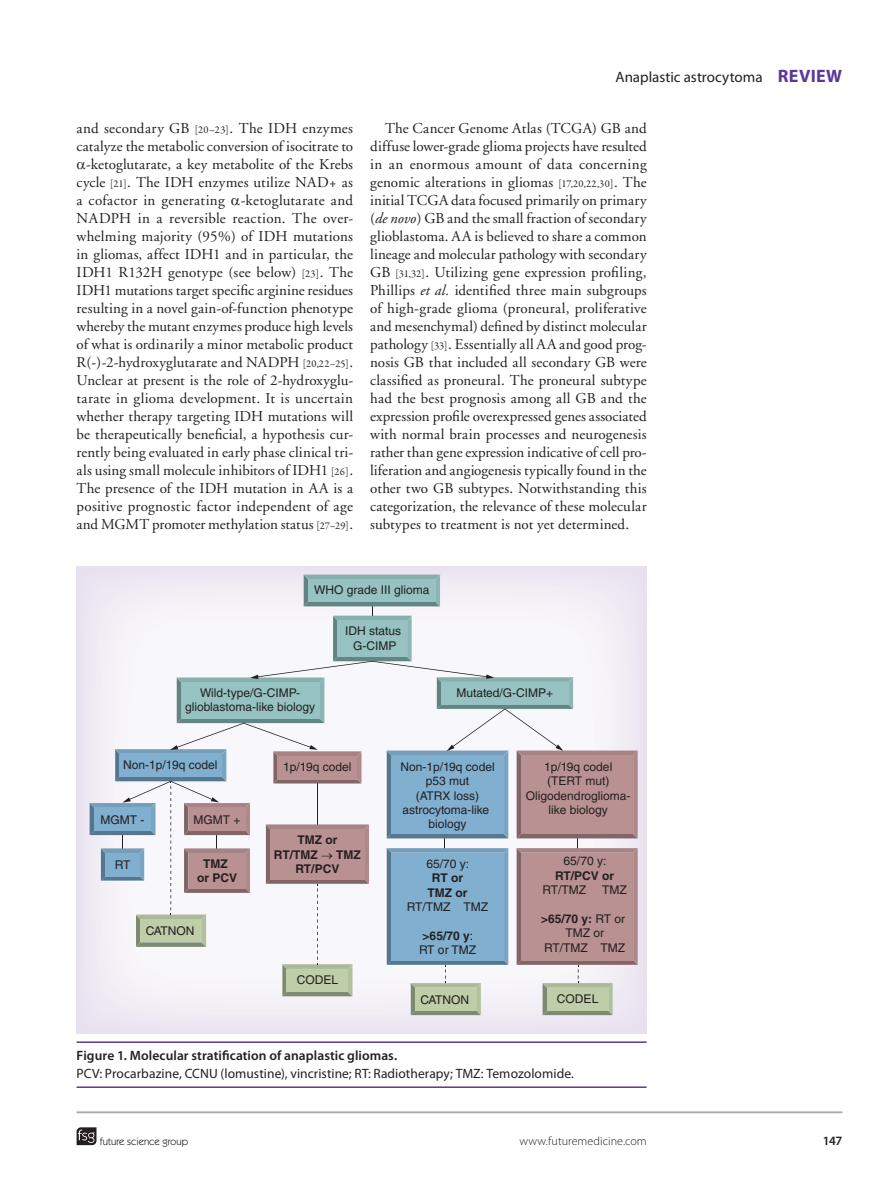
<style>
.page{position:relative;width:885px;height:1191px;background:#fff}
.page>*{position:absolute;margin:0;border:0;box-sizing:border-box;transform-origin:0 0}
.t1{font:15px/18px "Adobe Garamond";letter-spacing:.01em;color:#231f20;text-align:right}
.t2{font:15px "Myriad Pro";color:#231f20}
.t3{font:13.5px "Myriad Pro";letter-spacing:.005em;color:#231f20}
.t4{font:600 13.5px "Myriad Pro";letter-spacing:.005em;color:#231f20}
.t5{font:600 12.75px "Myriad Pro";color:#231f20}
.t6{font:12px/14.4px "Helvetica LT Std";color:#231f20;text-align:center}
.t7{font:700 12px/14.4px "Helvetica LT Std";color:#231f20;text-align:center}
.t8{font:300 12px "Myriad Pro";letter-spacing:.005em;color:#231f20}
.t9{font:10.5px "Itc Kabel";color:#231f20}
.s1{font-weight:700;font-size:18px;color:#5b3896}
.s2{font-family:"Garamond Premr Pro";font-size:10.5px}
.s3{font-style:italic}
.s4{font-weight:700}
</style>
<div class="page">
<svg style="left:77px;top:1127px;width:19px;height:18px"></svg>
<hr style="left:77px;top:1111px;width:765px;height:2px;background:#a8a9ad">
<hr style="left:77px;top:1041px;width:569px;height:2px;background:#5b3896">
<hr style="left:77px;top:1086px;width:569px;height:2px;background:#5b3896">
<div style="left:77px;top:566px;width:569px;height:467px;background:#eae4f1"></div>
<svg style="left:90px;top:575px;width:547px;height:440px"></svg>
<p class="t2" style="left:615px;top:67px;width:228px">Anaplastic astrocytoma <span class="s1">REVIEW</span></p>
<p class="t1" style="left:77px;top:119px;width:278px">and secondary GB <span class="s2">[20–23]</span>. The IDH enzymes catalyze the metabolic conversion of isocitrate to -ketoglutarate, a key metabolite of the Krebs cycle <span class="s2">[21]</span>. The IDH enzymes utilize NAD+ as a cofactor in generating -ketoglutarate and NADPH in a reversible reaction. The over&shy;whelming majority (95%) of IDH mutations in gliomas, affect IDH1 and in particular, the IDH1 R132H genotype (see below) <span class="s2">[23]</span>. The IDH1 mutations target specific arginine residues resulting in a novel gain-of-function phenotype whereby the mutant enzymes produce high levels of what is ordinarily a minor metabolic product R(-)-2-hydroxyglutarate and NADPH <span class="s2">[20,22–25]</span>.<br>Unclear at present is the role of 2-hydroxyglu&shy;tarate in glioma development. It is uncertain whether therapy targeting IDH mutations will be therapeutically beneficial, a hypothesis cur&shy;rently being evaluated in early phase clinical tri&shy;als using small molecule inhibitors of IDH1 <span class="s2">[26]</span>.<br>The presence of the IDH mutation in AA is a positive prognostic factor independent of age and MGMT promoter methylation status <span class="s2">[27–29]</span>.</p>
<p class="t1" style="left:370px;top:119px;width:278px;text-align:justify;text-indent:15px">The Cancer Genome Atlas (TCGA) GB and diffuse lower-grade glioma projects have resulted in an enormous amount of data concerning genomic alterations in gliomas <span class="s2">[17,20,22,30]</span>. The initial TCGA data focused primarily on primary (<span class="s3">de novo</span>) GB and the small fraction of secondary glioblastoma. AA is believed to share a common lineage and molecular pathology with secondary GB <span class="s2">[31,32]</span>. Utilizing gene expression profiling, Phillips <span class="s3">et al.</span> identified three main subgroups of high-grade glioma (proneural, proliferative and mesenchymal) defined by distinct molecular pathology <span class="s2">[33]</span>. Essentially all AA and good prog&shy;nosis GB that included all secondary GB were classified as proneural. The proneural subtype had the best prognosis among all GB and the expression profile overexpressed genes associated with normal brain processes and neurogenesis rather than gene expression indicative of cell pro&shy;liferation and angiogenesis typically found in the other two GB subtypes. Notwithstanding this categorization, the relevance of these molecular subtypes to treatment is not yet determined.</p>
<p class="t6" style="left:314px;top:583px;width:117px">WHO grade III glioma</p>
<p class="t6" style="left:345px;top:624px;width:58px">IDH status<br>G-CIMP</p>
<p class="t6" style="left:185px;top:685px;width:131px">Wild-type/G-CIMP&shy;glioblastoma-like biology</p>
<p class="t6" style="left:456px;top:685px;width:98px">Mutated/G-CIMP+</p>
<p class="t6" style="left:123px;top:757px;width:96px">Non-1p/19q codel</p>
<p class="t6" style="left:283px;top:759px;width:70px">1p/19q codel</p>
<p class="t6" style="left:100px;top:812px;width:45px">MGMT -</p>
<p class="t6" style="left:115px;top:858px;width:17px">RT</p>
<p class="t6" style="left:193px;top:812px;width:49px">MGMT +</p>
<p class="t7" style="left:197px;top:856px;width:42px">TMZ<br>or PCV</p>
<p class="t6" style="left:146px;top:924px;width:50px">CATNON</p>
<p class="t7" style="left:274px;top:833px;width:88px">TMZ or<br>RT/TMZ → TMZ<br>RT/PCV</p>
<p class="t6" style="left:297px;top:972px;width:43px">CODEL</p>
<p class="t6" style="left:400px;top:759px;width:96px">Non-1p/19q codel p53 mut<br>(ATRX loss) astrocytoma-like biology</p>
<p class="t6" style="left:526px;top:759px;width:106px">1p/19q codel (TERT mut)<br>Oligodendroglioma&shy;like biology</p>
<p class="t6" style="left:426px;top:856px;width:44px">65/70 y:</p>
<p class="t7" style="left:427px;top:870px;width:41px">RT or<br>TMZ or</p>
<p class="t6" style="left:407px;top:899px;width:83px">RT/TMZ TMZ</p>
<p class="t6" style="left:419px;top:928px;width:59px"><span class="s4">&gt;65/70 y</span>:<br>RT or TMZ</p>
<p class="t6" style="left:420px;top:992px;width:50px">CATNON</p>
<p class="t6" style="left:563px;top:853px;width:44px">65/70 y:</p>
<p class="t7" style="left:555px;top:868px;width:61px">RT/PCV or</p>
<p class="t6" style="left:542px;top:882px;width:45px">RT/TMZ</p>
<p class="t6" style="left:602px;top:882px;width:26px">TMZ</p>
<p class="t6" style="left:541px;top:911px;width:86px"><span class="s4">&gt;65/70 y:</span> RT or<br>TMZ or<br>RT/TMZ TMZ</p>
<p class="t6" style="left:557px;top:991px;width:43px">CODEL</p>
<p class="t4" style="left:77px;top:1046px;width:322px">Figure 1. Molecular stratification of anaplastic gliomas.</p>
<p class="t3" style="left:77px;top:1065px;width:499px">PCV: Procarbazine, CCNU (lomustine), vincristine; RT: Radiotherapy; TMZ: Temozolomide.</p>
<p class="t9" style="left:100px;top:1135px;width:90px">future science group</p>
<p class="t8" style="left:519px;top:1134px;width:129px">www.futuremedicine.com</p>
<p class="t5" style="left:822px;top:1132px;width:21px">147</p>
</div>
